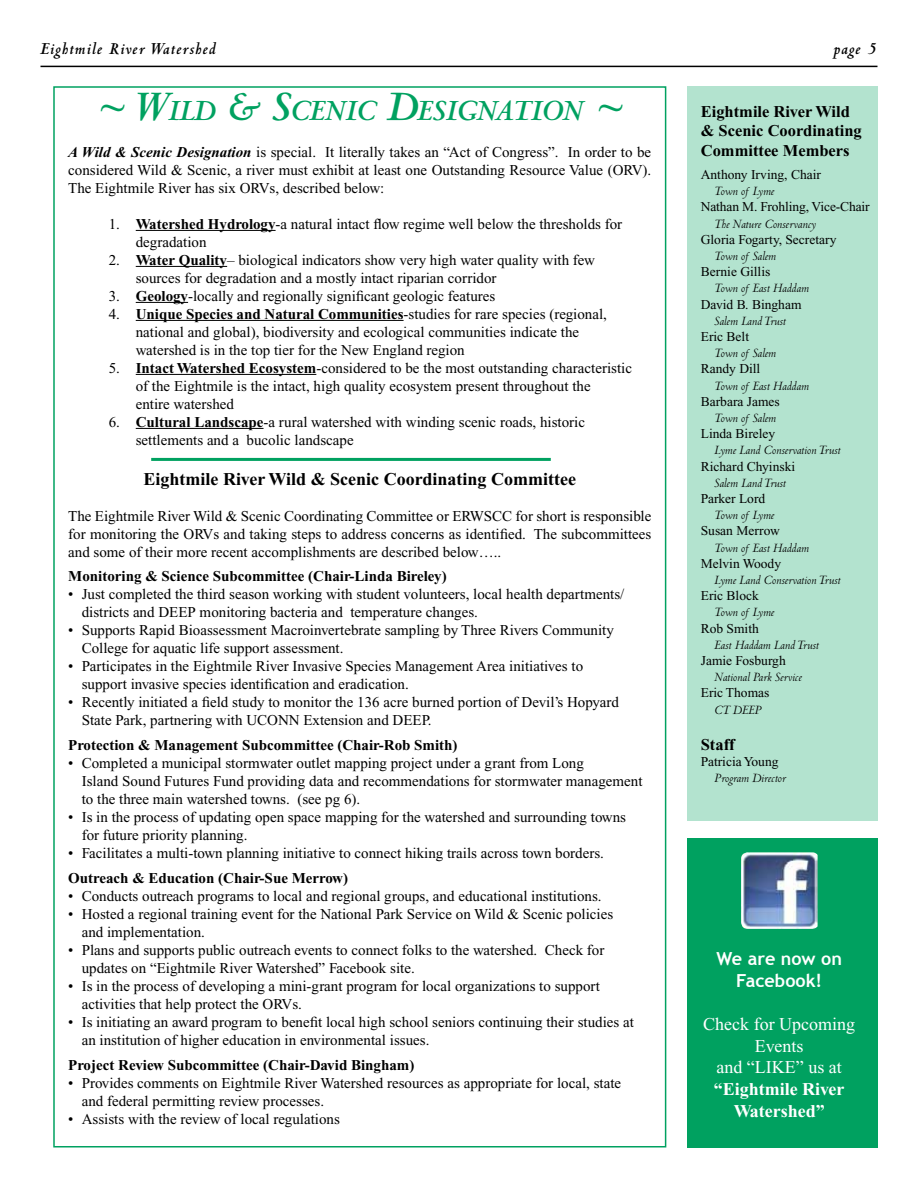
<style>
.page{position:relative;width:918px;height:1188px;background:#fff}
.page>*{position:absolute;margin:0;border:0;box-sizing:border-box;transform-origin:0 0}
.t1{font:italic 700 31.5px "Centaur";color:#00a160}
.t2{font:700 18px "Times New Roman";color:#000}
.t3{font:18px/21.6px "Times New Roman";color:#fff;text-align:center}
.t4{font:italic 700 18px "Centaur";letter-spacing:.06em;color:#000}
.t5{font:700 18px/21.6px "Times New Roman";color:#fff;text-align:center}
.t6{font:700 18px/21.6px "Trebuchet MS";color:#fff;text-align:center}
.t7{font:700 16.5px/19.8px "Times New Roman";color:#000}
.t8{font:15px/18px "Times New Roman";color:#000}
.t9{font:700 15px "Times New Roman";color:#000}
.t10{font:italic 13.5px "Centaur";color:#000}
.t11{font:13.5px "Times New Roman";color:#000}
.s1{font-size:45px}
.s2{font-weight:700;font-style:italic}
.s3{font-weight:700}
</style>
<div class="page">
<hr style="left:136px;top:230px;width:140px;height:1px;background:#000">
<hr style="left:136px;top:266px;width:91px;height:1px;background:#000">
<hr style="left:136px;top:302px;width:52px;height:1px;background:#000">
<hr style="left:136px;top:320px;width:268px;height:1px;background:#000">
<hr style="left:136px;top:374px;width:180px;height:1px;background:#000">
<hr style="left:136px;top:428px;width:128px;height:1px;background:#000">
<hr style="left:40px;top:66px;width:838px;height:1px;background:#000">
<div style="left:687px;top:838px;width:191px;height:310px;background:#00a160"></div>
<img style="left:741px;top:852px;width:77px;height:77px">
<div style="left:687px;top:86px;width:191px;height:735px;background:#b3e3cf"></div>
<hr style="left:151px;top:458px;width:400px;height:3px;background:#00a160">
<p class="t4" style="left:40px;top:39px;width:177px">Eightmile River Watershed</p>
<p class="t4" style="left:833px;top:39px;width:44px">page 5</p>
<h1 class="t1" style="left:96px;top:94px;width:530px"><span class="s1">~</span> <span class="s1">W</span>ILD <span class="s1">&amp; S</span>CENIC <span class="s1">D</span>ESIGNATION <span class="s1">~</span></h1>
<p class="t8" style="left:68px;top:143px;width:585px;text-align:justify"><span class="s2">A Wild &amp; Scenic Designation</span> is special. It literally takes an “Act of Congress”. In order to be considered Wild &amp; Scenic, a river must exhibit at least one Outstanding Resource Value (ORV).<br>The Eightmile River has six ORVs, described below:</p>
<p class="t8" style="left:136px;top:215px;width:488px;text-indent:-27px">1. <span class="s3">Watershed Hydrology</span>-a natural intact flow regime well below the thresholds for degradation</p>
<p class="t8" style="left:136px;top:251px;width:461px;text-indent:-27px">2. <span class="s3">Water Quality</span>– biological indicators show very high water quality with few sources for degradation and a mostly intact riparian corridor</p>
<p class="t8" style="left:109px;top:287px;width:388px">3. <span class="s3">Geology</span>-locally and regionally significant geologic features</p>
<p class="t8" style="left:136px;top:305px;width:473px;text-indent:-27px">4. <span class="s3">Unique Species and Natural Communities</span>-studies for rare species (regional, national and global), biodiversity and ecological communities indicate the watershed is in the top tier for the New England region</p>
<p class="t8" style="left:136px;top:359px;width:498px;text-indent:-27px">5. <span class="s3">Intact Watershed Ecosystem</span>-considered to be the most outstanding characteristic of the Eightmile is the intact, high quality ecosystem present throughout the<br>entire watershed</p>
<p class="t8" style="left:136px;top:413px;width:451px;text-indent:-27px">6. <span class="s3">Cultural Landscape</span>-a rural watershed with winding scenic roads, historic settlements and a bucolic landscape</p>
<p class="t2" style="left:144px;top:469px;width:434px">Eightmile River Wild &amp; Scenic Coordinating Committee</p>
<p class="t8" style="left:68px;top:507px;width:585px;text-align:justify">The Eightmile River Wild &amp; Scenic Coordinating Committee or ERWSCC for short is responsible for monitoring the ORVs and taking steps to address concerns as identified. The subcommittees and some of their more recent accomplishments are described below…..</p>
<p class="t9" style="left:68px;top:568px;width:380px">Monitoring &amp; Science Subcommittee (Chair-Linda Bireley)</p>
<p class="t8" style="left:82px;top:585px;width:544px;text-indent:-14px">• Just completed the third season working with student volunteers, local health departments/ districts and DEEP monitoring bacteria and temperature changes.</p>
<p class="t8" style="left:82px;top:621px;width:534px;text-indent:-14px">• Supports Rapid Bioassessment Macroinvertebrate sampling by Three Rivers Community<br>College for aquatic life support assessment.</p>
<p class="t8" style="left:82px;top:657px;width:503px;text-indent:-14px">• Participates in the Eightmile River Invasive Species Management Area initiatives to support invasive species identification and eradication.</p>
<p class="t8" style="left:82px;top:693px;width:539px;text-indent:-14px">• Recently initiated a field study to monitor the 136 acre burned portion of Devil’s Hopyard<br>State Park, partnering with UCONN Extension and DEEP.</p>
<p class="t9" style="left:68px;top:737px;width:391px">Protection &amp; Management Subcommittee (Chair-Rob Smith)</p>
<p class="t8" style="left:82px;top:754px;width:562px;text-indent:-14px">• Completed a municipal stormwater outlet mapping project under a grant from Long<br>Island Sound Futures Fund providing data and recommendations for stormwater management to the three main watershed towns. (see pg 6).</p>
<p class="t8" style="left:82px;top:808px;width:546px;text-indent:-14px">• Is in the process of updating open space mapping for the watershed and surrounding towns for future priority planning.</p>
<p class="t8" style="left:68px;top:844px;width:537px">• Facilitates a multi-town planning initiative to connect hiking trails across town borders.</p>
<p class="t9" style="left:68px;top:869px;width:281px">Outreach &amp; Education (Chair-Sue Merrow)</p>
<p class="t8" style="left:68px;top:887px;width:535px">• Conducts outreach programs to local and regional groups, and educational institutions.</p>
<p class="t8" style="left:82px;top:905px;width:533px;text-indent:-14px">• Hosted a regional training event for the National Park Service on Wild &amp; Scenic policies and implementation.</p>
<p class="t8" style="left:82px;top:941px;width:524px;text-indent:-14px">• Plans and supports public outreach events to connect folks to the watershed. Check for updates on “Eightmile River Watershed” Facebook site.</p>
<p class="t8" style="left:82px;top:977px;width:520px;text-indent:-14px">• Is in the process of developing a mini-grant program for local organizations to support activities that help protect the ORVs.</p>
<p class="t8" style="left:82px;top:1013px;width:554px;text-indent:-14px">• Is initiating an award program to benefit local high school seniors continuing their studies at an institution of higher education in environmental issues.</p>
<p class="t9" style="left:68px;top:1056px;width:348px">Project Review Subcommittee (Chair-David Bingham)</p>
<p class="t8" style="left:82px;top:1074px;width:541px;text-indent:-14px">• Provides comments on Eightmile River Watershed resources as appropriate for local, state and federal permitting review processes.</p>
<p class="t8" style="left:68px;top:1110px;width:273px">• Assists with the review of local regulations</p>
<p class="t7" style="left:701px;top:101px;width:163px">Eightmile River Wild &amp; Scenic Coordinating<br>Committee Members</p>
<p class="t11" style="left:701px;top:167px;width:122px">Anthony Irving, Chair</p>
<p class="t10" style="left:714px;top:184px;width:61px">Town of Lyme</p>
<p class="t11" style="left:701px;top:200px;width:170px">Nathan M. Frohling, Vice-Chair</p>
<p class="t10" style="left:714px;top:217px;width:103px">The Nature Conservancy</p>
<p class="t11" style="left:701px;top:232px;width:137px">Gloria Fogarty, Secretary</p>
<p class="t10" style="left:714px;top:249px;width:63px">Town of Salem</p>
<p class="t11" style="left:701px;top:264px;width:71px">Bernie Gillis</p>
<p class="t10" style="left:714px;top:281px;width:96px">Town of East Haddam</p>
<p class="t11" style="left:701px;top:297px;width:102px">David B. Bingham</p>
<p class="t10" style="left:714px;top:314px;width:73px">Salem Land Trust</p>
<p class="t11" style="left:701px;top:329px;width:50px">Eric Belt</p>
<p class="t10" style="left:714px;top:346px;width:63px">Town of Salem</p>
<p class="t11" style="left:701px;top:362px;width:61px">Randy Dill</p>
<p class="t10" style="left:714px;top:379px;width:96px">Town of East Haddam</p>
<p class="t11" style="left:701px;top:394px;width:81px">Barbara James</p>
<p class="t10" style="left:714px;top:411px;width:63px">Town of Salem</p>
<p class="t11" style="left:701px;top:426px;width:76px">Linda Bireley</p>
<p class="t10" style="left:714px;top:443px;width:128px">Lyme Land Conservation Trust</p>
<p class="t11" style="left:701px;top:459px;width:96px">Richard Chyinski</p>
<p class="t10" style="left:714px;top:476px;width:73px">Salem Land Trust</p>
<p class="t11" style="left:701px;top:491px;width:66px">Parker Lord</p>
<p class="t10" style="left:714px;top:508px;width:61px">Town of Lyme</p>
<p class="t11" style="left:701px;top:524px;width:80px">Susan Merrow</p>
<p class="t10" style="left:714px;top:541px;width:96px">Town of East Haddam</p>
<p class="t11" style="left:701px;top:556px;width:82px">Melvin Woody</p>
<p class="t10" style="left:714px;top:573px;width:128px">Lyme Land Conservation Trust</p>
<p class="t11" style="left:701px;top:588px;width:60px">Eric Block</p>
<p class="t10" style="left:714px;top:605px;width:61px">Town of Lyme</p>
<p class="t11" style="left:701px;top:621px;width:60px">Rob Smith</p>
<p class="t10" style="left:714px;top:638px;width:106px">East Haddam Land Trust</p>
<p class="t11" style="left:701px;top:653px;width:87px">Jamie Fosburgh</p>
<p class="t10" style="left:714px;top:670px;width:89px">National Park Service</p>
<p class="t11" style="left:701px;top:686px;width:70px">Eric Thomas</p>
<p class="t10" style="left:714px;top:703px;width:49px">CT DEEP</p>
<p class="t7" style="left:701px;top:734px;width:35px">Staff</p>
<p class="t11" style="left:701px;top:754px;width:79px">Patricia Young</p>
<p class="t10" style="left:714px;top:771px;width:73px">Program Director</p>
<p class="t6" style="left:716px;top:948px;width:127px">We are now on<br>Facebook!</p>
<p class="t3" style="left:703px;top:1013px;width:153px">Check for Upcoming<br>Events<br>and “LIKE” us at</p>
<p class="t5" style="left:714px;top:1078px;width:132px">“Eightmile River<br>Watershed”</p>
</div>
